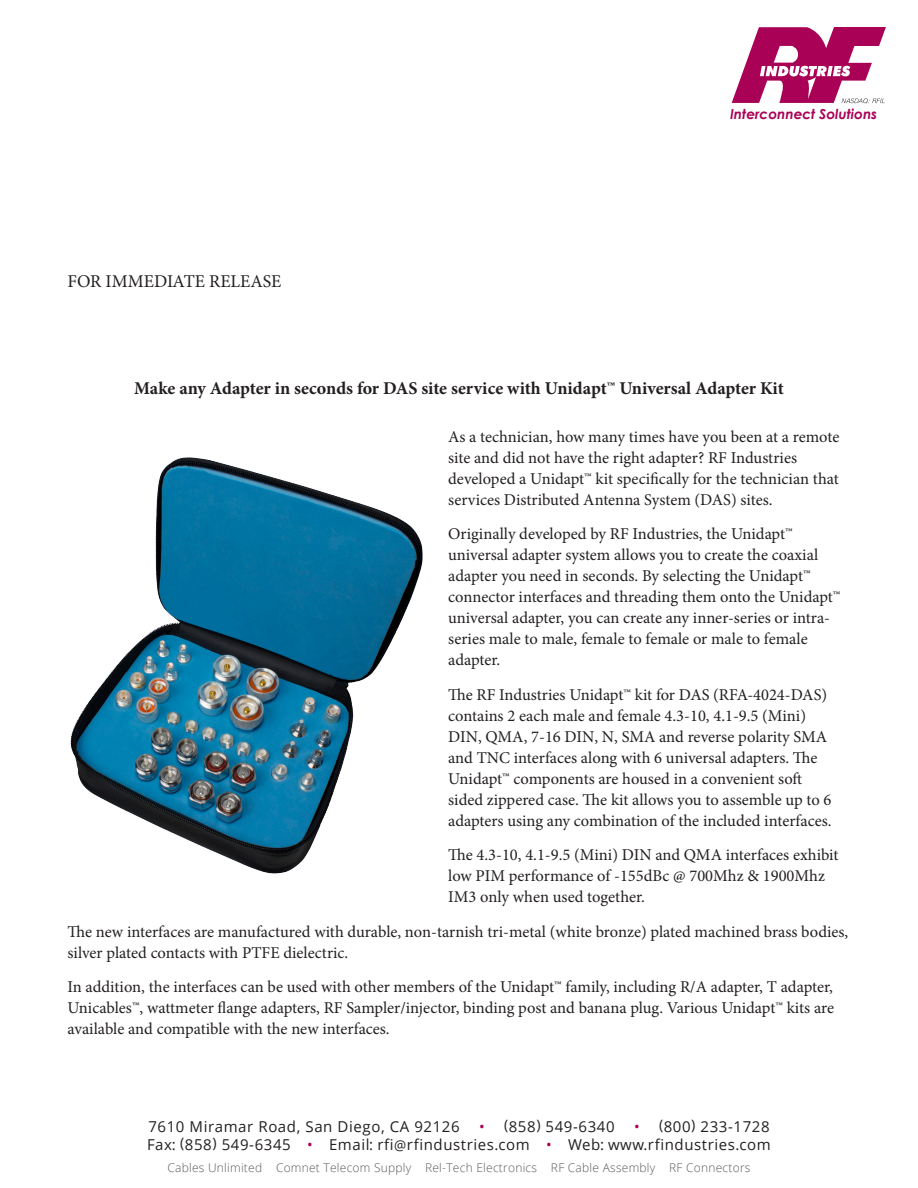
<style>
.page{position:relative;width:918px;height:1188px;background:#fff}
.page>*{position:absolute;margin:0;border:0;box-sizing:border-box;transform-origin:0 0}
.t1{font:700 18px "Minion Pro";letter-spacing:-.005em;color:#231f20}
.t2{font:18px "Minion Pro";color:#231f20}
.t3{font:16.5px/21px "Minion Pro";color:#231f20}
.t4{font:15px "Open Sans";letter-spacing:.04em;color:#231f20}
.t5{font:italic 700 13.8px "Century Gothic";color:#a90156}
.t6{font:300 12px "Open Sans";letter-spacing:.02em;color:#5a5a5d}
.s1{color:#a90055}
.s2{font-size:14.25px}
.s3{font-size:13.5px}
</style>
<div class="page">
<svg style="left:732px;top:27px;width:154px;height:77px"></svg>
<img style="left:70px;top:457px;width:353px;height:417px">
<p class="t2" style="left:68px;top:270px;width:215px">FOR IMMEDIATE RELEASE</p>
<p class="t5" style="left:730px;top:103px;width:149px">Interconnect Solutions</p>
<p class="t1" style="left:134px;top:376px;width:651px">Make any Adapter in seconds for DAS site service with Unidapt™ Universal Adapter Kit</p>
<p class="t3" style="left:448px;top:426px;width:393px">As a technician, how many times have you been at a remote site and did not have the right adapter? RF Industries developed a Unidapt™ kit specifically for the technician that services Distributed Antenna System (DAS) sites.</p>
<p class="t3" style="left:448px;top:524px;width:394px">Originally developed by RF Industries, the Unidapt™ universal adapter system allows you to create the coaxial adapter you need in seconds. By selecting the Unidapt™ connector interfaces and threading them onto the Unidapt™ universal adapter, you can create any inner-series or intra&shy;series male to male, female to female or male to female adapter.</p>
<p class="t3" style="left:448px;top:684px;width:385px">The RF Industries Unidapt™ kit for DAS (RFA-4024-DAS) contains 2 each male and female 4.3-10, 4.1-9.5 (Mini)<br>DIN, QMA, 7-16 DIN, N, SMA and reverse polarity SMA and TNC interfaces along with 6 universal adapters. The Unidapt™ components are housed in a convenient soft sided zippered case. The kit allows you to assemble up to 6 adapters using any combination of the included interfaces.</p>
<p class="t3" style="left:448px;top:845px;width:392px">The 4.3-10, 4.1-9.5 (Mini) DIN and QMA interfaces exhibit low PIM performance of -155dBc @ 700Mhz &amp; 1900Mhz<br>IM3 only when used together.</p>
<p class="t3" style="left:68px;top:921px;width:782px">The new interfaces are manufactured with durable, non-tarnish tri-metal (white bronze) plated machined brass bodies, silver plated contacts with PTFE dielectric.</p>
<p class="t3" style="left:68px;top:977px;width:768px;text-align:justify">In addition, the interfaces can be used with other members of the Unidapt™ family, including R/A adapter, T adapter, Unicables™, wattmeter flange adapters, RF Sampler/injector, binding post and banana plug. Various Unidapt™ kits are available and compatible with the new interfaces.</p>
<p class="t4" style="left:148px;top:1116px;width:313px">7610 Miramar Road, San Diego, CA 92126</p>
<p class="t4" style="left:479px;top:1116px;width:137px"><span class="s1">•</span> <span class="s2">(</span>858<span class="s2">)</span> 549-6340</p>
<p class="t4" style="left:634px;top:1116px;width:137px"><span class="s1">•</span> <span class="s2">(</span>800<span class="s2">)</span> 233-1728</p>
<p class="t4" style="left:147px;top:1134px;width:625px">Fax: <span class="s2">(</span>858<span class="s2">)</span> 549-6345 <span class="s1">•</span> Email: rfi<span class="s3">@</span>rfindustries.com <span class="s1">•</span> Web: www.rfindustries.com</p>
<p class="t6" style="left:167px;top:1159px;width:585px">Cables Unlimited Comnet Telecom Supply Rel-Tech Electronics RF Cable Assembly RF Connectors</p>
</div>
